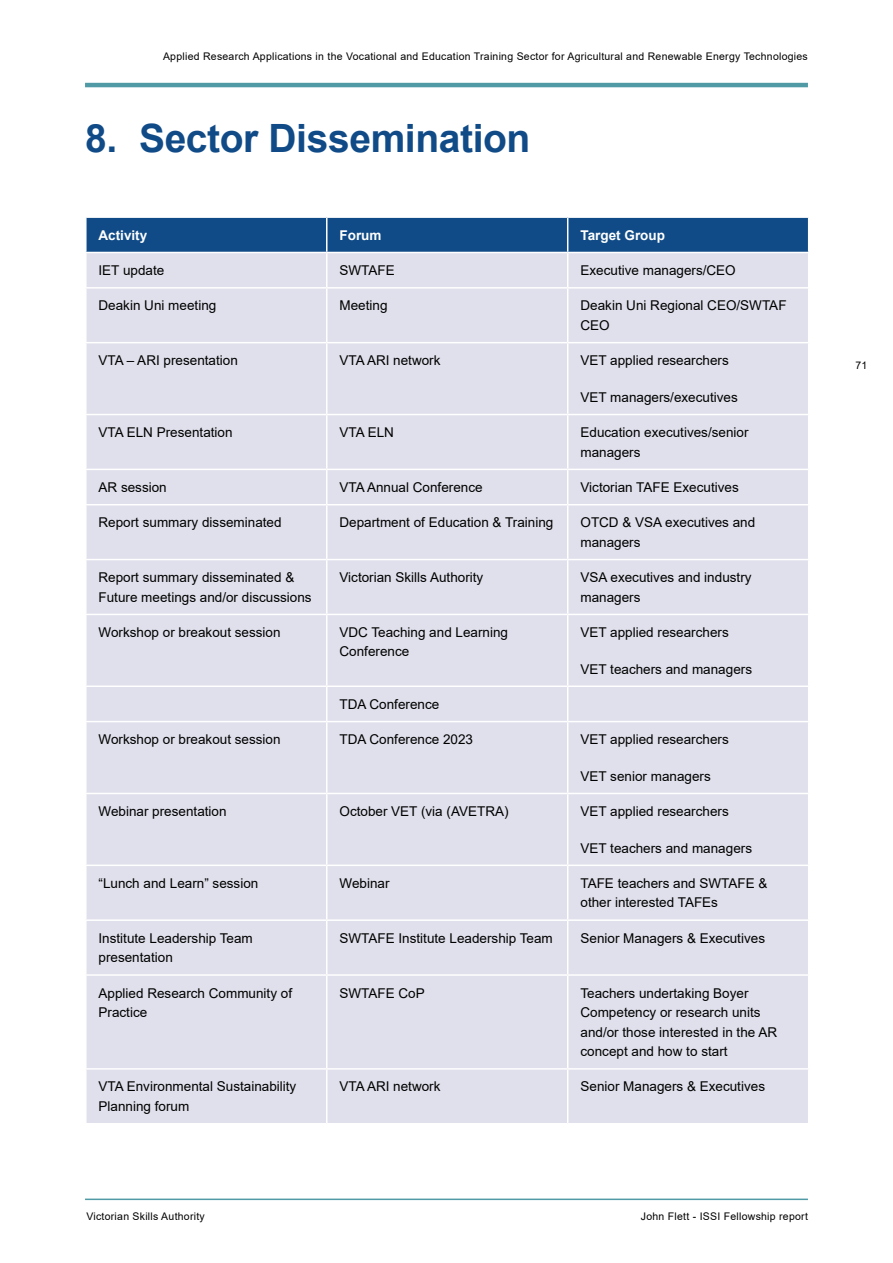
<style>
.page{position:relative;width:893px;height:1263px;background:#fff}
.page>*{position:absolute;margin:0;border:0;box-sizing:border-box;transform-origin:0 0}
.t1{font:700 39px "Arial";letter-spacing:-.01em;color:#104b87}
.t2{font:13.5px/19.5px "Arial";color:#000}
.t3{font:700 13.5px "Arial";color:#fff}
.t4{font:10.5px "Arial";letter-spacing:.025em;color:#000}
</style>
<div class="page">
<hr style="left:85px;top:83px;width:723px;height:4px;background:#509aa6">
<hr style="left:85px;top:1198px;width:723px;height:2px;background:#509aa6">
<div style="left:87px;top:218px;width:721px;height:34px;background:#104b87"></div>
<div style="left:87px;top:253px;width:721px;height:870px;background:#dfe0eb"></div>
<hr style="left:326px;top:218px;width:1px;height:34px;background:#fff">
<hr style="left:567px;top:218px;width:1px;height:34px;background:#fff">
<hr style="left:326px;top:253px;width:1px;height:34px;background:#fff">
<hr style="left:567px;top:253px;width:1px;height:34px;background:#fff">
<hr style="left:85px;top:287px;width:242px;height:2px;background:#fff">
<hr style="left:327px;top:287px;width:241px;height:2px;background:#fff">
<hr style="left:326px;top:289px;width:1px;height:53px;background:#fff">
<hr style="left:568px;top:287px;width:241px;height:2px;background:#fff">
<hr style="left:567px;top:289px;width:1px;height:53px;background:#fff">
<hr style="left:85px;top:342px;width:242px;height:1px;background:#fff">
<hr style="left:327px;top:342px;width:241px;height:1px;background:#fff">
<hr style="left:326px;top:343px;width:1px;height:71px;background:#fff">
<hr style="left:568px;top:342px;width:241px;height:1px;background:#fff">
<hr style="left:567px;top:343px;width:1px;height:71px;background:#fff">
<hr style="left:85px;top:414px;width:242px;height:1px;background:#fff">
<hr style="left:327px;top:414px;width:241px;height:1px;background:#fff">
<hr style="left:326px;top:415px;width:1px;height:54px;background:#fff">
<hr style="left:568px;top:414px;width:241px;height:1px;background:#fff">
<hr style="left:567px;top:415px;width:1px;height:54px;background:#fff">
<hr style="left:85px;top:469px;width:242px;height:1px;background:#fff">
<hr style="left:327px;top:469px;width:241px;height:1px;background:#fff">
<hr style="left:326px;top:470px;width:1px;height:34px;background:#fff">
<hr style="left:568px;top:469px;width:241px;height:1px;background:#fff">
<hr style="left:567px;top:470px;width:1px;height:34px;background:#fff">
<hr style="left:85px;top:504px;width:242px;height:1px;background:#fff">
<hr style="left:327px;top:504px;width:241px;height:1px;background:#fff">
<hr style="left:326px;top:505px;width:1px;height:54px;background:#fff">
<hr style="left:568px;top:504px;width:241px;height:1px;background:#fff">
<hr style="left:567px;top:505px;width:1px;height:54px;background:#fff">
<hr style="left:85px;top:559px;width:242px;height:1px;background:#fff">
<hr style="left:327px;top:559px;width:241px;height:1px;background:#fff">
<hr style="left:326px;top:560px;width:1px;height:54px;background:#fff">
<hr style="left:568px;top:559px;width:241px;height:1px;background:#fff">
<hr style="left:567px;top:560px;width:1px;height:54px;background:#fff">
<hr style="left:85px;top:614px;width:242px;height:1px;background:#fff">
<hr style="left:327px;top:614px;width:241px;height:1px;background:#fff">
<hr style="left:326px;top:615px;width:1px;height:70px;background:#fff">
<hr style="left:568px;top:614px;width:241px;height:1px;background:#fff">
<hr style="left:567px;top:615px;width:1px;height:70px;background:#fff">
<hr style="left:85px;top:685px;width:242px;height:2px;background:#fff">
<hr style="left:327px;top:685px;width:241px;height:2px;background:#fff">
<hr style="left:326px;top:687px;width:1px;height:34px;background:#fff">
<hr style="left:568px;top:685px;width:241px;height:2px;background:#fff">
<hr style="left:567px;top:687px;width:1px;height:34px;background:#fff">
<hr style="left:85px;top:721px;width:242px;height:1px;background:#fff">
<hr style="left:327px;top:721px;width:241px;height:1px;background:#fff">
<hr style="left:326px;top:722px;width:1px;height:71px;background:#fff">
<hr style="left:568px;top:721px;width:241px;height:1px;background:#fff">
<hr style="left:567px;top:722px;width:1px;height:71px;background:#fff">
<hr style="left:85px;top:793px;width:242px;height:1px;background:#fff">
<hr style="left:327px;top:793px;width:241px;height:1px;background:#fff">
<hr style="left:326px;top:794px;width:1px;height:70px;background:#fff">
<hr style="left:568px;top:793px;width:241px;height:1px;background:#fff">
<hr style="left:567px;top:794px;width:1px;height:70px;background:#fff">
<hr style="left:85px;top:864px;width:242px;height:2px;background:#fff">
<hr style="left:327px;top:864px;width:241px;height:2px;background:#fff">
<hr style="left:326px;top:866px;width:1px;height:53px;background:#fff">
<hr style="left:568px;top:864px;width:241px;height:2px;background:#fff">
<hr style="left:567px;top:866px;width:1px;height:53px;background:#fff">
<hr style="left:85px;top:919px;width:242px;height:2px;background:#fff">
<hr style="left:327px;top:919px;width:241px;height:2px;background:#fff">
<hr style="left:326px;top:921px;width:1px;height:53px;background:#fff">
<hr style="left:568px;top:919px;width:241px;height:2px;background:#fff">
<hr style="left:567px;top:921px;width:1px;height:53px;background:#fff">
<hr style="left:85px;top:974px;width:242px;height:2px;background:#fff">
<hr style="left:327px;top:974px;width:241px;height:2px;background:#fff">
<hr style="left:326px;top:976px;width:1px;height:92px;background:#fff">
<hr style="left:568px;top:974px;width:241px;height:2px;background:#fff">
<hr style="left:567px;top:976px;width:1px;height:92px;background:#fff">
<hr style="left:85px;top:1068px;width:242px;height:1px;background:#fff">
<hr style="left:327px;top:1068px;width:241px;height:1px;background:#fff">
<hr style="left:326px;top:1069px;width:1px;height:54px;background:#fff">
<hr style="left:568px;top:1068px;width:241px;height:1px;background:#fff">
<hr style="left:567px;top:1069px;width:1px;height:54px;background:#fff">
<p class="t4" style="left:163px;top:49px;width:646px">Applied Research Applications in the Vocational and Education Training Sector for Agricultural and Renewable Energy Technologies</p>
<h1 class="t1" style="left:85px;top:111px;width:447px">8. Sector Dissemination</h1>
<p class="t3" style="left:99px;top:225px;width:50px">Activity</p>
<p class="t3" style="left:339px;top:225px;width:43px">Forum</p>
<p class="t3" style="left:580px;top:225px;width:86px">Target Group</p>
<p class="t2" style="left:99px;top:260px;width:67px">IET update</p>
<p class="t2" style="left:339px;top:260px;width:57px">SWTAFE</p>
<p class="t2" style="left:580px;top:260px;width:157px">Executive managers/CEO</p>
<p class="t2" style="left:99px;top:296px;width:119px">Deakin Uni meeting</p>
<p class="t2" style="left:339px;top:296px;width:50px">Meeting</p>
<p class="t2" style="left:580px;top:296px;width:208px">Deakin Uni Regional CEO/SWTAF<br>CEO</p>
<p class="t2" style="left:99px;top:351px;width:141px">VTA – ARI presentation</p>
<p class="t2" style="left:339px;top:351px;width:103px">VTA ARI network</p>
<p class="t2" style="left:580px;top:351px;width:150px">VET applied researchers</p>
<p class="t2" style="left:580px;top:387px;width:159px">VET managers/executives</p>
<p class="t2" style="left:99px;top:422px;width:136px">VTA ELN Presentation</p>
<p class="t2" style="left:339px;top:422px;width:56px">VTA ELN</p>
<p class="t2" style="left:580px;top:422px;width:170px">Education executives/senior managers</p>
<p class="t2" style="left:99px;top:477px;width:70px">AR session</p>
<p class="t2" style="left:339px;top:477px;width:145px">VTA Annual Conference</p>
<p class="t2" style="left:580px;top:477px;width:160px">Victorian TAFE Executives</p>
<p class="t2" style="left:99px;top:513px;width:185px">Report summary disseminated</p>
<p class="t2" style="left:339px;top:513px;width:215px">Department of Education &amp; Training</p>
<p class="t2" style="left:580px;top:513px;width:176px">OTCD &amp; VSA executives and managers</p>
<p class="t2" style="left:99px;top:568px;width:215px">Report summary disseminated &amp;<br>Future meetings and/or discussions</p>
<p class="t2" style="left:339px;top:568px;width:145px">Victorian Skills Authority</p>
<p class="t2" style="left:580px;top:568px;width:173px">VSA executives and industry managers</p>
<p class="t2" style="left:99px;top:622px;width:184px">Workshop or breakout session</p>
<p class="t2" style="left:339px;top:622px;width:170px">VDC Teaching and Learning<br>Conference</p>
<p class="t2" style="left:580px;top:622px;width:150px">VET applied researchers</p>
<p class="t2" style="left:580px;top:659px;width:173px">VET teachers and managers</p>
<p class="t2" style="left:339px;top:694px;width:101px">TDA Conference</p>
<p class="t2" style="left:99px;top:730px;width:184px">Workshop or breakout session</p>
<p class="t2" style="left:339px;top:730px;width:135px">TDA Conference 2023</p>
<p class="t2" style="left:580px;top:730px;width:150px">VET applied researchers</p>
<p class="t2" style="left:580px;top:766px;width:132px">VET senior managers</p>
<p class="t2" style="left:99px;top:801px;width:130px">Webinar presentation</p>
<p class="t2" style="left:339px;top:801px;width:171px">October VET (via (AVETRA)</p>
<p class="t2" style="left:580px;top:801px;width:150px">VET applied researchers</p>
<p class="t2" style="left:580px;top:838px;width:173px">VET teachers and managers</p>
<p class="t2" style="left:99px;top:873px;width:161px">“Lunch and Learn” session</p>
<p class="t2" style="left:339px;top:873px;width:52px">Webinar</p>
<p class="t2" style="left:580px;top:873px;width:189px">TAFE teachers and SWTAFE &amp; other interested TAFEs</p>
<p class="t2" style="left:99px;top:928px;width:156px">Institute Leadership Team presentation</p>
<p class="t2" style="left:339px;top:928px;width:215px">SWTAFE Institute Leadership Team</p>
<p class="t2" style="left:580px;top:928px;width:186px">Senior Managers &amp; Executives</p>
<p class="t2" style="left:99px;top:983px;width:195px">Applied Research Community of<br>Practice</p>
<p class="t2" style="left:339px;top:983px;width:87px">SWTAFE CoP</p>
<p class="t2" style="left:580px;top:983px;width:198px">Teachers undertaking Boyer<br>Competency or research units and/or those interested in the AR concept and how to start</p>
<p class="t2" style="left:99px;top:1077px;width:199px">VTA Environmental Sustainability<br>Planning forum</p>
<p class="t2" style="left:339px;top:1077px;width:103px">VTA ARI network</p>
<p class="t2" style="left:580px;top:1077px;width:186px">Senior Managers &amp; Executives</p>
<p class="t4" style="left:86px;top:1209px;width:120px">Victorian Skills Authority</p>
<p class="t4" style="left:641px;top:1209px;width:169px">John Flett - ISSI Fellowship report</p>
<p class="t4" style="left:855px;top:358px;width:13px">71</p>
</div>
